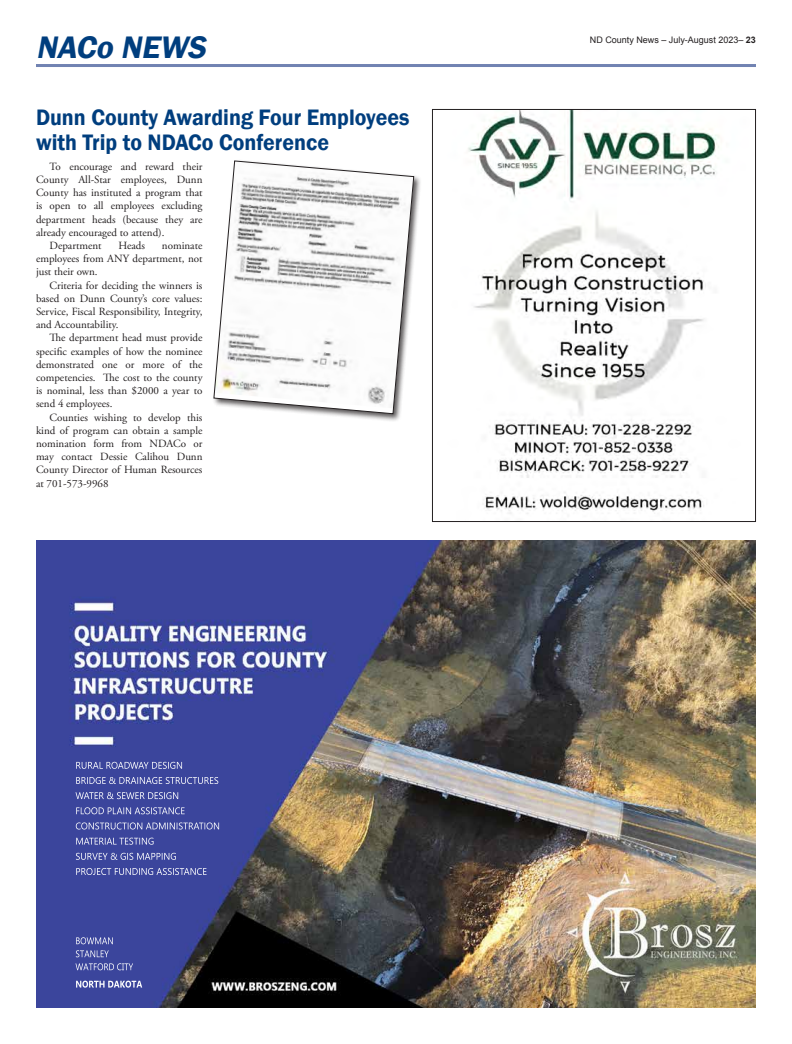
<style>
.page{position:relative;width:792px;height:1044px;background:#fff}
.page>*{position:absolute;margin:0;border:0;box-sizing:border-box;transform-origin:0 0}
.t1{font:italic 600 32px "Franklin Gothic";color:#003e7e}
.t2{font:600 23px/25px "Franklin Gothic";color:#003e7e;scale:.95 1}
.t3{font:11px/13.2px "Adobe Garamond Pro";color:#231f20;text-align:justify}
.t4{font:9px "Arial";color:#231f20}
.s1{font-weight:700}
</style>
<div class="page">
<img style="left:468px;top:111px;width:251px;height:403px">
<div style="left:432px;top:109px;width:324px;height:413px;border:1px solid #231f20"></div>
<hr style="left:36px;top:64px;width:720px;height:3px;background:#7183b2">
<img style="left:36px;top:540px;width:720px;height:468px">
<img style="left:111px;top:762px;width:71px;height:7px">
<img style="left:152px;top:777px;width:66px;height:7px">
<img style="left:108px;top:792px;width:64px;height:7px">
<img style="left:141px;top:807px;width:39px;height:7px">
<img style="left:95px;top:822px;width:118px;height:8px">
<img style="left:99px;top:838px;width:55px;height:7px">
<img style="left:111px;top:853px;width:65px;height:7px">
<img style="left:163px;top:868px;width:39px;height:7px">
<img style="left:76px;top:937px;width:37px;height:7px">
<img style="left:76px;top:950px;width:33px;height:7px">
<img style="left:75px;top:963px;width:58px;height:7px">
<img style="left:76px;top:981px;width:66px;height:7px">
<div style="left:212px;top:159px;width:210px;height:263px;background:#231f20;opacity:.75"></div>
<svg style="left:213px;top:160px;width:201px;height:254px"></svg>
<h1 class="t1" style="left:36px;top:28px;width:179px">NACo NEWS</h1>
<h2 class="t2" style="left:36px;top:106px;width:395px">Dunn County Awarding Four Employees with Trip to NDACo Conference</h2>
<p class="t3" style="left:50px;top:160px;width:155px">To encourage and reward their</p>
<p class="t3" style="left:36px;top:173px;width:168px">County All-Star employees, Dunn</p>
<p class="t3" style="left:36px;top:187px;width:168px">County has instituted a program that</p>
<p class="t3" style="left:36px;top:200px;width:168px">is open to all employees excluding</p>
<p class="t3" style="left:36px;top:213px;width:168px">department heads (because they are</p>
<p class="t3" style="left:36px;top:226px;width:130px">already encouraged to attend).</p>
<p class="t3" style="left:50px;top:239px;width:54px">Department</p>
<p class="t3" style="left:119px;top:239px;width:28px">Heads</p>
<p class="t3" style="left:36px;top:239px;width:168px;text-indent:126px">nominate employees from ANY department, not just their own.</p>
<p class="t3" style="left:36px;top:279px;width:168px;text-indent:13px">Criteria for deciding the winners is based on Dunn County’s core values:<br>Service, Fiscal Responsibility, Integrity, and Accountability.</p>
<p class="t3" style="left:36px;top:332px;width:168px;text-indent:13px">The department head must provide specific examples of how the nominee demonstrated one or more of the competencies. The cost to the county is nominal, less than $2000 a year to send 4 employees.</p>
<p class="t3" style="left:36px;top:411px;width:168px;text-indent:13px">Counties wishing to develop this kind of program can obtain a sample nomination form from NDACo or may contact Dessie Calihou Dunn County Director of Human Resources at 701-573-9968</p>
<p class="t4" style="left:590px;top:33px;width:168px">ND County News – July-August 2023– <span class="s1">23</span></p>
</div>
